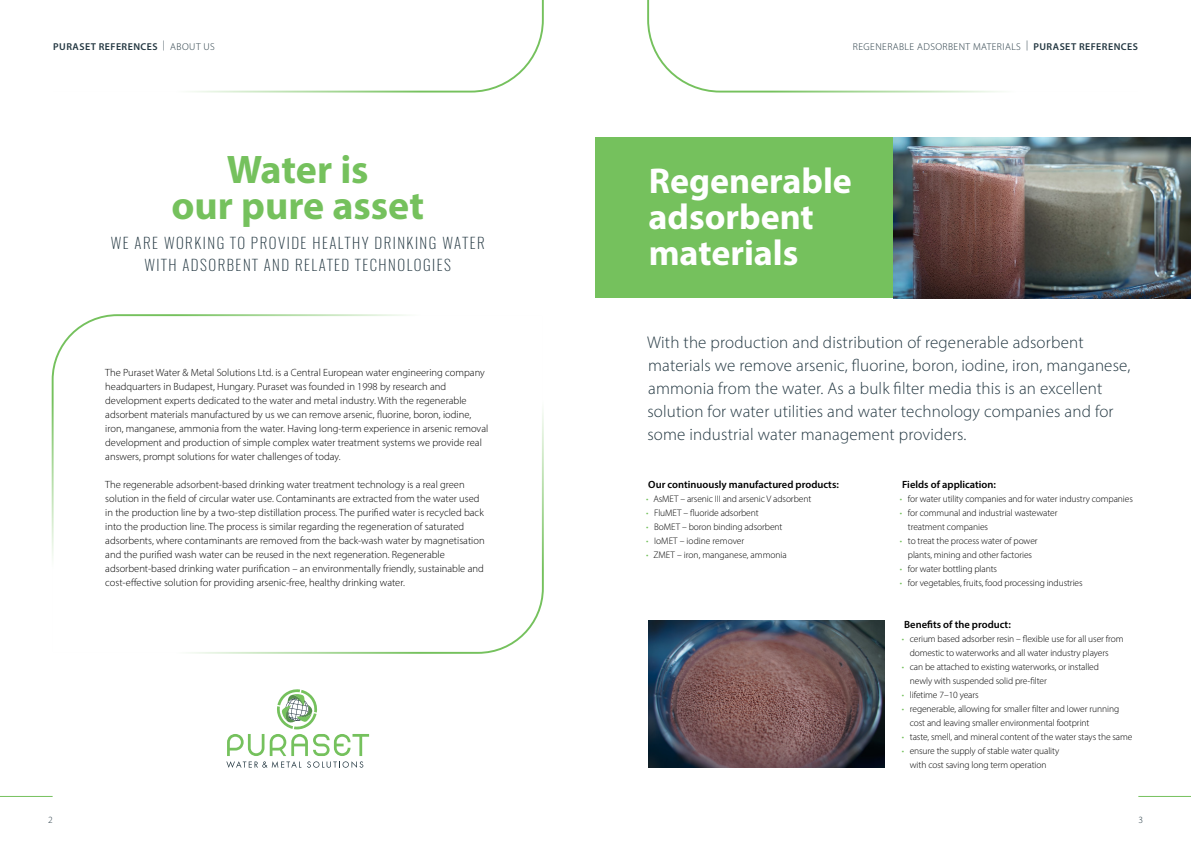
<style>
.page{position:relative;width:1191px;height:842px;background:#fff}
.page>*{position:absolute;margin:0;border:0;box-sizing:border-box;transform-origin:0 0}
.t1{font:700 40px/36px "Myriad Pro";color:#75c15d;text-align:center}
.t2{font:700 36px/36px "Myriad Pro";color:#fff}
.t3{font:300 17px/23px "Myriad Pro";letter-spacing:.01em;color:#243842}
.t4{font:200 15px/22px "Oswald";letter-spacing:.1em;color:#243842;text-align:center}
.t5{font:300 10.5px/14px "Myriad Pro";color:#000}
.t6{font:600 10.5px "Myriad Pro";color:#000}
.t7{font:300 10px "Myriad Pro";letter-spacing:.045em;color:#243842}
.t8{font:600 10px "Myriad Pro";letter-spacing:.045em;color:#243842}
.t9{font:300 9.5px/14px "Myriad Pro";letter-spacing:-.01em;color:#000}
.t10{font:300 9.5px "Myriad Pro";color:#243842}
.s1{font-weight:300}
.s2{font-weight:600}
.s3{color:#75c15d}
</style>
<div class="page">
<svg style="left:647px;top:0;width:356px;height:93px"></svg>
<svg style="left:189px;top:0;width:355px;height:93px"></svg>
<hr style="left:1138px;top:796px;width:53px;height:1px;background:#75c15d">
<hr style="left:0;top:796px;width:53px;height:1px;background:#75c15d">
<svg style="left:51px;top:314px;width:493px;height:340px"></svg>
<div style="left:595px;top:137px;width:596px;height:161px;background:#75c15d"></div>
<img style="left:893px;top:137px;width:298px;height:161px">
<img style="left:648px;top:620px;width:236px;height:148px">
<svg style="left:226px;top:689px;width:143px;height:79px"></svg>
<p class="t8" style="left:53px;top:40px;width:163px">PURASET REFERENCES <span class="s1">| ABOUT US</span></p>
<p class="t7" style="left:853px;top:40px;width:286px">REGENERABLE ADSORBENT MATERIALS | <span class="s2">PURASET REFERENCES</span></p>
<h1 class="t1" style="left:171px;top:150px;width:254px">Water is<br>our pure asset</h1>
<h3 class="t4" style="left:111px;top:230px;width:375px">WE ARE WORKING TO PROVIDE HEALTHY DRINKING WATER<br>WITH ADSORBENT AND RELATED TECHNOLOGIES</h3>
<p class="t5" style="left:105px;top:365px;width:384px">The Puraset Water &amp; Metal Solutions Ltd. is a Central European water engineering company headquarters in Budapest, Hungary. Puraset was founded in 1998 by research and development experts dedicated to the water and metal industry. With the regenerable adsorbent materials manufactured by us we can remove arsenic, fluorine, boron, iodine, iron, manganese, ammonia from the water. Having long-term experience in arsenic removal development and production of simple complex water treatment systems we provide real answers, prompt solutions for water challenges of today.</p>
<p class="t5" style="left:105px;top:477px;width:381px">The regenerable adsorbent-based drinking water treatment technology is a real green solution in the field of circular water use. Contaminants are extracted from the water used in the production line by a two-step distillation process. The purified water is recycled back into the production line. The process is similar regarding the regeneration of saturated adsorbents, where contaminants are removed from the back-wash water by magnetisation and the purified wash water can be reused in the next regeneration. Regenerable adsorbent-based drinking water purification – an environmentally friendly, sustainable and cost-effective solution for providing arsenic-free, healthy drinking water.</p>
<h2 class="t2" style="left:648px;top:162px;width:205px">Regenerable adsorbent materials</h2>
<p class="t3" style="left:647px;top:330px;width:484px">With the production and distribution of regenerable adsorbent materials we remove arsenic, fluorine, boron, iodine, iron, manganese, ammonia from the water. As a bulk filter media this is an excellent solution for water utilities and water technology companies and for some industrial water management providers.</p>
<p class="t6" style="left:648px;top:478px;width:192px">Our continuously manufactured products:</p>
<p class="t9" style="left:646px;top:492px;width:167px"><span class="s3">•</span> AsMET – arsenic III and arsenic V adsorbent</p>
<p class="t9" style="left:646px;top:506px;width:114px"><span class="s3">•</span> FluMET – fluoride adsorbent</p>
<p class="t9" style="left:646px;top:520px;width:138px"><span class="s3">•</span> BoMET – boron binding adsorbent</p>
<p class="t9" style="left:646px;top:534px;width:100px"><span class="s3">•</span> IoMET – iodine remover</p>
<p class="t9" style="left:646px;top:548px;width:142px"><span class="s3">•</span> ZMET – iron, manganese, ammonia</p>
<p class="t6" style="left:902px;top:478px;width:95px">Fields of application:</p>
<p class="t9" style="left:899px;top:492px;width:235px"><span class="s3">•</span> for water utility companies and for water industry companies</p>
<p class="t9" style="left:908px;top:506px;width:151px;text-indent:-8px"><span class="s3">•</span> for communal and industrial wastewater treatment companies</p>
<p class="t9" style="left:899px;top:534px;width:139px;text-align:center"><span class="s3">•</span> to treat the process water of power plants, mining and other factories</p>
<p class="t9" style="left:899px;top:562px;width:99px"><span class="s3">•</span> for water bottling plants</p>
<p class="t9" style="left:899px;top:576px;width:184px"><span class="s3">•</span> for vegetables, fruits, food processing industries</p>
<p class="t6" style="left:904px;top:618px;width:108px">Benefits of the product:</p>
<p class="t9" style="left:909px;top:632px;width:215px;text-indent:-8px"><span class="s3">•</span> cerium based adsorber resin – flexible use for all user from domestic to waterworks and all water industry players</p>
<p class="t9" style="left:910px;top:660px;width:191px;text-indent:-8px"><span class="s3">•</span> can be attached to existing waterworks, or installed newly with suspended solid pre-filter</p>
<p class="t9" style="left:901px;top:688px;width:79px"><span class="s3">•</span> lifetime 7–10 years</p>
<p class="t9" style="left:909px;top:702px;width:211px;text-indent:-8px"><span class="s3">•</span> regenerable, allowing for smaller filter and lower running cost and leaving smaller environmental footprint</p>
<p class="t9" style="left:901px;top:730px;width:232px"><span class="s3">•</span> taste, smell, and mineral content of the water stays the same</p>
<p class="t9" style="left:901px;top:744px;width:159px;text-align:center"><span class="s3">•</span> ensure the supply of stable water quality with cost saving long term operation</p>
<p class="t10" style="left:48px;top:814px;width:6px">2</p>
<p class="t10" style="left:1138px;top:814px;width:6px">3</p>
</div>
